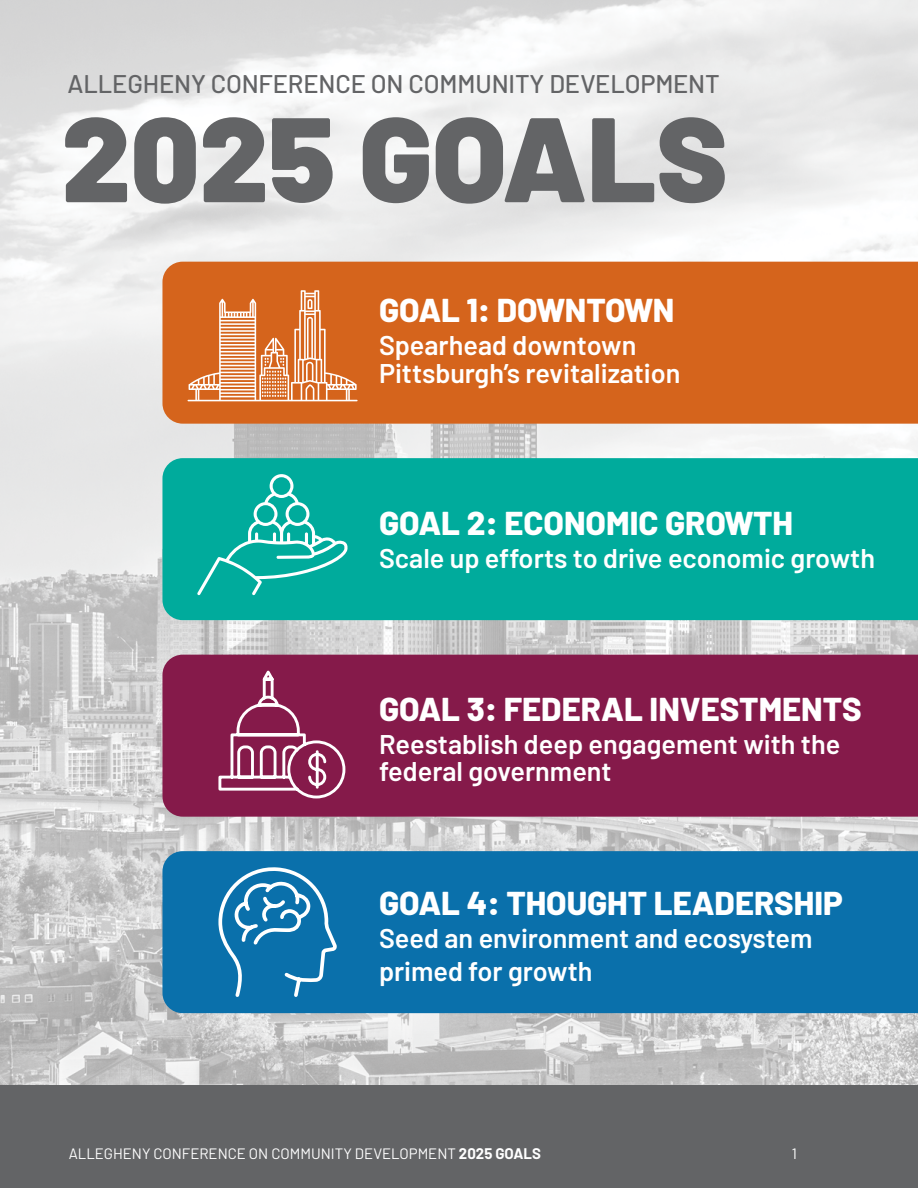
<style>
.page{position:relative;width:918px;height:1188px;background:#fff}
.page>*{position:absolute;margin:0;border:0;box-sizing:border-box;transform-origin:0 0}
.t1{font:900 120px "Barlow";color:#636466}
.t2{font:800 33px "Barlow";color:#fff}
.t3{font:600 27px/28.5px "Barlow";color:#fff}
.t4{font:500 25.5px "Barlow";letter-spacing:-.005em;color:#636466}
.t5{font:15px "Barlow";color:#fff}
.s1{font-weight:700}
</style>
<div class="page">
<img style="left:0;top:0;width:918px;height:1086px">
<div style="left:0;top:1086px;width:918px;height:102px;background:#636466"></div>
<div style="left:162px;top:262px;width:756px;height:162px;background:#d5641c"></div>
<div style="left:162px;top:458px;width:756px;height:162px;background:#00ab9c"></div>
<div style="left:162px;top:655px;width:756px;height:162px;background:#851a4a"></div>
<div style="left:162px;top:851px;width:756px;height:162px;background:#0a70ab"></div>
<svg style="left:188px;top:290px;width:170px;height:111px;background:#de8850"></svg>
<svg style="left:197px;top:474px;width:151px;height:121px;background:#1fb5a8"></svg>
<svg style="left:218px;top:671px;width:127px;height:127px;background:#993f67"></svg>
<svg style="left:218px;top:867px;width:119px;height:130px;background:#3086b8"></svg>
<p class="t4" style="left:68px;top:68px;width:654px">ALLEGHENY CONFERENCE ON COMMUNITY DEVELOPMENT</p>
<h1 class="t1" style="left:62px;top:85px;width:668px">2025 GOALS</h1>
<p class="t2" style="left:379px;top:289px;width:297px">GOAL 1: DOWNTOWN</p>
<p class="t3" style="left:379px;top:330px;width:303px">Spearhead downtown<br>Pittsburgh’s revitalization</p>
<p class="t2" style="left:379px;top:503px;width:416px">GOAL 2: ECONOMIC GROWTH</p>
<p class="t3" style="left:379px;top:544px;width:498px">Scale up efforts to drive economic growth</p>
<p class="t2" style="left:379px;top:689px;width:484px">GOAL 3: FEDERAL INVESTMENTS</p>
<p class="t3" style="left:379px;top:731px;width:463px;line-height:27px">Reestablish deep engagement with the federal government</p>
<p class="t2" style="left:379px;top:883px;width:465px">GOAL 4: THOUGHT LEADERSHIP</p>
<p class="t3" style="left:379px;top:922px;width:435px;line-height:33px">Seed an environment and ecosystem primed for growth</p>
<p class="t5" style="left:69px;top:1144px;width:474px">ALLEGHENY CONFERENCE ON COMMUNITY DEVELOPMENT <span class="s1">2025 GOALS</span></p>
<p class="t5" style="left:792px;top:1144px;width:7px">1</p>
</div>
